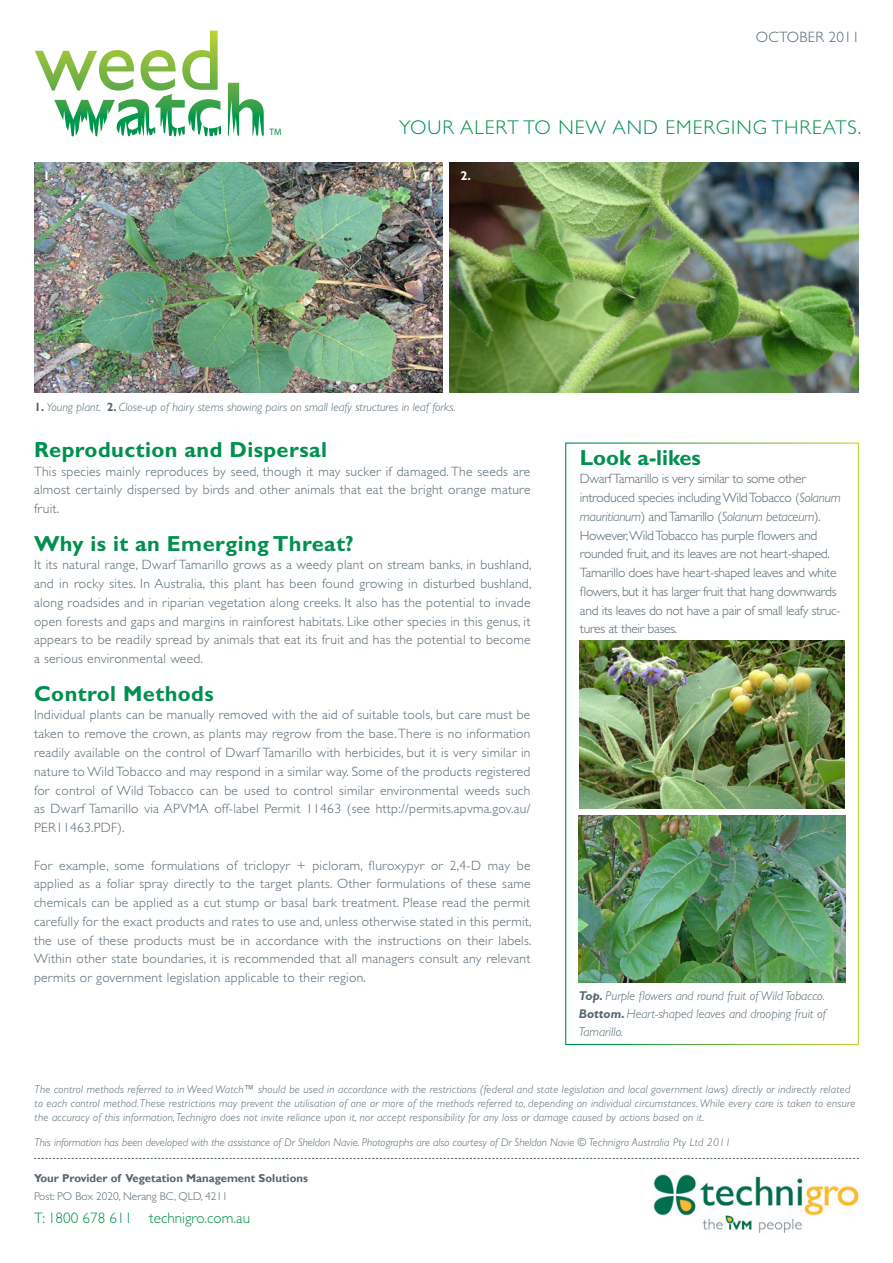
<style>
.page{position:relative;width:893px;height:1263px;background:#fff}
.page>*{position:absolute;margin:0;border:0;box-sizing:border-box;transform-origin:0 0}
.t1{font:700 21.9px "Gill Sans Std";letter-spacing:.02em;color:#00904d}
.t2{font:700 21.9px "Gill Sans Std";color:#00904d}
.t3{font:300 19.95px "Gill Sans Std";letter-spacing:.05em;color:#00904d}
.t4{font:300 15.15px "Gill Sans Std";color:#00904d}
.t5{font:300 15px "Gill Sans Std";letter-spacing:.02em;color:#546670}
.t6{font:300 13.5px/18.8px "Gill Sans Std";letter-spacing:-.02em;color:#546670;text-align:justify}
.t7{font:italic 300 12.75px/18px "Gill Sans Std";color:#546670;text-align:justify}
.t8{font:700 12.75px "Gill Sans Std";color:#fff}
.t9{font:italic 300 12px "Gill Sans Std";color:#546670}
.t10{font:700 11.4px "Gill Sans";color:#546670}
.t11{font:300 11.4px "Gill Sans Std";color:#546670}
.t12{font:italic 300 11.25px/14.2px "Gill Sans Std";letter-spacing:.02em;color:#546670}
.t13{font:italic 300 11.25px "Gill Sans Std";color:#546670}
.t14{font:9.3px "Myriad Pro";color:#00904d}
.s1{font-weight:700;font-style:normal}
.s2{font-style:italic}
.s3{font-weight:700}
</style>
<div class="page">
<img style="left:34px;top:163px;width:408px;height:230px">
<img style="left:450px;top:163px;width:409px;height:230px">
<div style="left:565px;top:442px;width:294px;height:603px;border:1px solid #fff"></div>
<img style="left:580px;top:641px;width:264px;height:168px">
<img style="left:578px;top:815px;width:267px;height:167px">
<svg style="left:35px;top:31px;width:229px;height:105px"></svg>
<svg style="left:34px;top:1158px;width:825px;height:1px"></svg>
<img style="left:654px;top:1174px;width:205px;height:58px">
<p class="t5" style="left:756px;top:29px;width:105px">OCTOBER 2011</p>
<p class="t14" style="left:269px;top:126px;width:14px">TM</p>
<h2 class="t3" style="left:399px;top:116px;width:464px">YOUR ALERT TO NEW AND EMERGING THREATS.</h2>
<p class="t8" style="left:43px;top:168px;width:12px">1.</p>
<p class="t8" style="left:460px;top:168px;width:12px">2.</p>
<p class="t9" style="left:35px;top:401px;width:423px"><span class="s1">1.</span> Young plant. <span class="s1">2.</span> Close-up of hairy stems showing pairs on small leafy structures in leaf forks.</p>
<h1 class="t1" style="left:34px;top:437px;width:295px">Reproduction and Dispersal</h1>
<p class="t6" style="left:34px;top:462px;width:498px">This species mainly reproduces by seed, though it may sucker if damaged. The seeds are almost certainly dispersed by birds and other animals that eat the bright orange mature fruit.</p>
<h1 class="t1" style="left:34px;top:530px;width:321px">Why is it an Emerging Threat?</h1>
<p class="t6" style="left:34px;top:556px;width:499px">It its natural range, Dwarf Tamarillo grows as a weedy plant on stream banks, in bushland, and in rocky sites. In Australia, this plant has been found growing in disturbed bushland, along roadsides and in riparian vegetation along creeks. It also has the potential to invade open forests and gaps and margins in rainforest habitats. Like other species in this genus, it appears to be readily spread by animals that eat its fruit and has the potential to become a serious environmental weed.</p>
<h1 class="t1" style="left:34px;top:680px;width:181px">Control Methods</h1>
<p class="t6" style="left:34px;top:706px;width:498px">Individual plants can be manually removed with the aid of suitable tools, but care must be taken to remove the crown, as plants may regrow from the base. There is no information readily available on the control of Dwarf Tamarillo with herbicides, but it is very similar in nature to Wild Tobacco and may respond in a similar way. Some of the products registered for control of Wild Tobacco can be used to control similar environmental weeds such as Dwarf Tamarillo via APVMA off-label Permit 11463 (see http://permits.apvma.gov.au/ PER11463.PDF).</p>
<p class="t6" style="left:34px;top:856px;width:499px">For example, some formulations of triclopyr + picloram, fluroxypyr or 2,4-D may be applied as a foliar spray directly to the target plants. Other formulations of these same chemicals can be applied as a cut stump or basal bark treatment. Please read the permit carefully for the exact products and rates to use and, unless otherwise stated in this permit, the use of these products must be in accordance with the instructions on their labels.<br>Within other state boundaries, it is recommended that all managers consult any relevant permits or government legislation applicable to their region.</p>
<h1 class="t2" style="left:580px;top:444px;width:123px">Look a-likes</h1>
<p class="t6" style="left:580px;top:470px;width:262px;text-align:left">Dwarf Tamarillo is very similar to some other introduced species including Wild Tobacco (<span class="s2">Solanum mauritianum</span>) and Tamarillo (<span class="s2">Solanum betaceum</span>).<br>However,Wild Tobacco has purple flowers and rounded fruit, and its leaves are not heart-shaped.<br>Tamarillo does have heart-shaped leaves and white flowers, but it has larger fruit that hang downwards and its leaves do not have a pair of small leafy struc&shy;tures at their bases.</p>
<p class="t7" style="left:579px;top:986px;width:249px"><span class="s3">Top.</span> Purple flowers and round fruit of Wild Tobacco.<br><span class="s3">Bottom</span><span class="s1">.</span> Heart-shaped leaves and drooping fruit of Tamarillo.</p>
<p class="t12" style="left:35px;top:1082px;width:822px">The control methods referred to in Weed Watch™ should be used in accordance with the restrictions (federal and state legislation and local government laws) directly or indirectly related to each control method. These restrictions may prevent the utilisation of one or more of the methods referred to, depending on individual circumstances. While every care is taken to ensure the accuracy of this information, Technigro does not invite reliance upon it, nor accept responsibility for any loss or damage caused by actions based on it.</p>
<p class="t13" style="left:35px;top:1135px;width:698px">This information has been developed with the assistance of Dr Sheldon Navie. Photographs are also courtesy of Dr Sheldon Navie © Technigro Australia Pty Ltd 2011</p>
<p class="t10" style="left:34px;top:1172px;width:275px">Your Provider of Vegetation Management Solutions</p>
<p class="t11" style="left:34px;top:1190px;width:195px">Post: PO Box 2020, Nerang BC, QLD, 4211</p>
<p class="t4" style="left:34px;top:1209px;width:218px">T: 1800 678 611 technigro.com.au</p>
</div>
